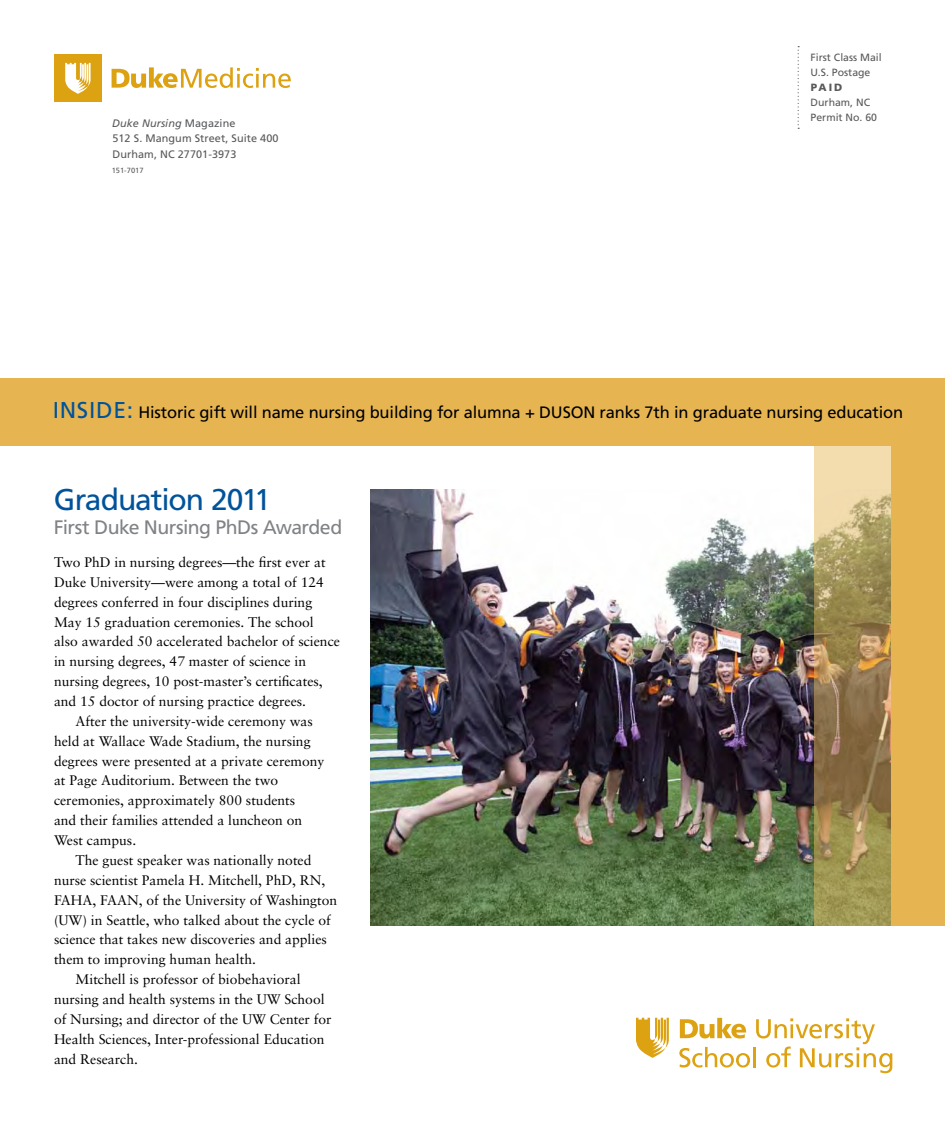
<style>
.page{position:relative;width:945px;height:1134px;background:#fff}
.page>*{position:absolute;margin:0;border:0;box-sizing:border-box;transform-origin:0 0}
.t1{font:30px "Frutiger";letter-spacing:-.035em;color:#00539b}
.t2{font:19.5px "Frutiger";letter-spacing:-.03em;color:#808285}
.t3{font:16.5px "Frutiger";letter-spacing:-.01em;color:#000}
.t4{font:13.8px "Sabon";color:#000}
.t5{font:10.8px/15.1px "Frutiger";letter-spacing:.005em;color:#58595b}
.t6{font:10.5px/15px "Frutiger";color:#58595b}
.t7{font:900 10.5px "Frutiger";color:#58595b}
.t8{font:7.5px "Frutiger";letter-spacing:.005em;color:#58595b}
.s1{font-style:italic}
.s2{font-size:22.8px;color:#00539b}
</style>
<div class="page">
<img style="left:371px;top:489px;width:443px;height:436px">
<svg style="left:814px;top:446px;width:77px;height:480px;background:#a99461"></svg>
<svg style="left:798px;top:46px;width:1px;height:83px"></svg>
<div style="left:54px;top:54px;width:48px;height:47px;background:#dda212"></div>
<svg style="left:112px;top:67px;width:179px;height:21px"></svg>
<svg style="left:65px;top:63px;width:26px;height:31px"></svg>
<svg style="left:680px;top:1018px;width:66px;height:21px"></svg>
<svg style="left:679px;top:1047px;width:71px;height:21px"></svg>
<hr style="left:753px;top:1047px;width:3px;height:20px;background:#dda212">
<svg style="left:756px;top:1018px;width:136px;height:55px"></svg>
<svg style="left:636px;top:1018px;width:33px;height:40px"></svg>
<div style="left:891px;top:378px;width:54px;height:548px;background:#e6b552"></div>
<div style="left:0;top:378px;width:945px;height:68px;background:#e6b552"></div>
<p class="t5" style="left:112px;top:116px;width:168px"><span class="s1">Duke Nursing</span> Magazine<br>512 S. Mangum Street, Suite 400<br>Durham, NC 27701-3973</p>
<p class="t8" style="left:112px;top:166px;width:33px">151-7017</p>
<p class="t6" style="left:810px;top:50px;width:73px">First Class Mail<br>U .S. Postage</p>
<p class="t7" style="left:811px;top:81px;width:33px">PAID</p>
<p class="t6" style="left:811px;top:95px;width:68px">Durham, NC<br>Permit No. 60</p>
<p class="t3" style="left:53px;top:402px;width:852px"><span class="s2">I NSI DE:</span> H istoric gift will name nursing building for alumna + DUSON ranks 7th in graduate nursing education</p>
<h1 class="t1" style="left:54px;top:482px;width:218px">Graduation 2011</h1>
<h2 class="t2" style="left:54px;top:516px;width:290px">First Duke Nursing PhDs Awarded</h2>
<p class="t4" style="left:54px;top:554px;width:273px">Two PhD in nursing degrees—the first ever at</p>
<p class="t4" style="left:54px;top:574px;width:271px">Duke University—were among a total of 124</p>
<p class="t4" style="left:54px;top:594px;width:260px">degrees conferred in four disciplines during</p>
<p class="t4" style="left:54px;top:613px;width:261px">May 15 graduation ceremonies. The school</p>
<p class="t4" style="left:54px;top:633px;width:288px">also awarded 50 accelerated bachelor of science</p>
<p class="t4" style="left:54px;top:653px;width:254px">in nursing degrees, 47 master of science in</p>
<p class="t4" style="left:54px;top:673px;width:270px">nursing degrees, 10 post-master’s certificates,</p>
<p class="t4" style="left:54px;top:693px;width:254px">and 15 doctor of nursing practice degrees.</p>
<p class="t4" style="left:76px;top:713px;width:239px">After the university-wide ceremony was</p>
<p class="t4" style="left:54px;top:733px;width:258px">held at Wallace Wade Stadium, the nursing</p>
<p class="t4" style="left:54px;top:753px;width:272px">degrees were presented at a private ceremony</p>
<p class="t4" style="left:54px;top:772px;width:226px">at Page Auditorium. Between the two</p>
<p class="t4" style="left:54px;top:792px;width:243px">ceremonies, approximately 800 students</p>
<p class="t4" style="left:54px;top:812px;width:250px">and their families attended a luncheon on</p>
<p class="t4" style="left:54px;top:832px;width:84px">West campus.</p>
<p class="t4" style="left:76px;top:852px;width:237px">The guest speaker was nationally noted</p>
<p class="t4" style="left:54px;top:872px;width:273px">nurse scientist Pamela H. Mitchell, PhD, RN,</p>
<p class="t4" style="left:54px;top:892px;width:285px">FAHA, FAAN, of the University of Washington</p>
<p class="t4" style="left:54px;top:912px;width:278px">(UW) in Seattle, who talked about the cycle of</p>
<p class="t4" style="left:54px;top:931px;width:274px">science that takes new discoveries and applies</p>
<p class="t4" style="left:54px;top:951px;width:203px">them to improving human health.</p>
<p class="t4" style="left:76px;top:971px;width:227px">Mitchell is professor of biobehavioral</p>
<p class="t4" style="left:54px;top:991px;width:272px">nursing and health systems in the UW School</p>
<p class="t4" style="left:54px;top:1011px;width:279px">of Nursing; and director of the UW Center for</p>
<p class="t4" style="left:54px;top:1031px;width:272px">Health Sciences, Inter-professional Education</p>
<p class="t4" style="left:54px;top:1051px;width:86px">and Research.</p>
</div>
